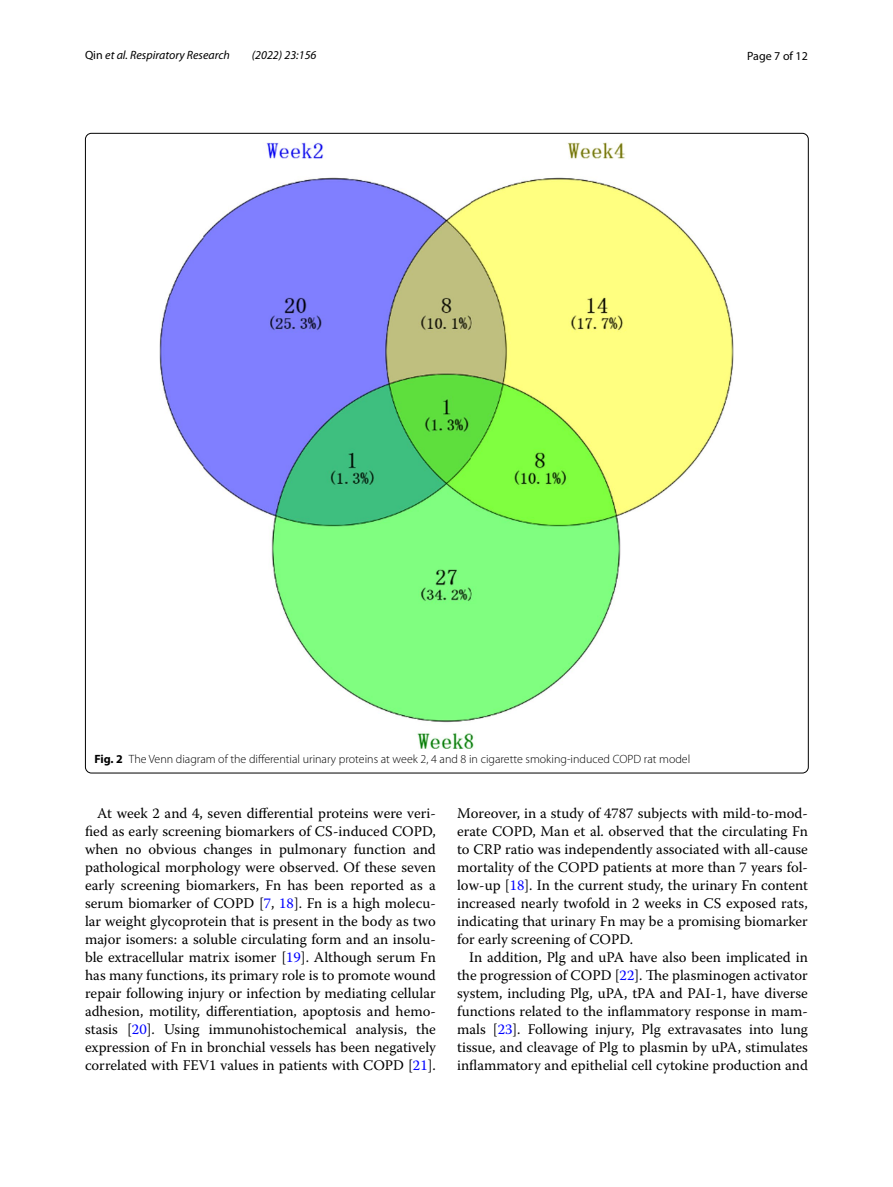
<style>
.page{position:relative;width:893px;height:1187px;background:#fff}
.page>*{position:absolute;margin:0;border:0;box-sizing:border-box;transform-origin:0 0}
.t1{font:14.7px/18px "Warnock Pro";color:#000;text-align:justify}
.t2{font:300 12px "Myriad Pro";color:#000}
.t3{font:italic 12px "Myriad Pro";color:#000}
.t4{font:12px "Myriad Pro";color:#000}
.s1{font-style:normal}
.s2{font-weight:700}
.s3{color:#00f}
</style>
<div class="page">
<img style="left:160px;top:142px;width:574px;height:606px">
<p class="t3" style="left:85px;top:48px;width:146px"><span class="s1">Qin</span> et al. Respiratory Research</p>
<p class="t3" style="left:252px;top:48px;width:66px">(2022) 23:156</p>
<p class="t4" style="left:747px;top:48px;width:62px">Page 7 of 12</p>
<p class="t2" style="left:94px;top:752px;width:597px"><span class="s2">Fig. 2</span> The Venn diagram of the differential urinary proteins at week 2, 4 and 8 in cigarette smoking-induced COPD rat model</p>
<p class="t1" style="left:85px;top:804px;width:352px;text-indent:12px">At week 2 and 4, seven differential proteins were veri&shy;fied as early screening biomarkers of CS-induced COPD, when no obvious changes in pulmonary function and pathological morphology were observed. Of these seven early screening biomarkers, Fn has been reported as a serum biomarker of COPD [<span class="s3">7</span>, <span class="s3">18</span>]. Fn is a high molecu&shy;lar weight glycoprotein that is present in the body as two major isomers: a soluble circulating form and an insolu&shy;ble extracellular matrix isomer [<span class="s3">19</span>]. Although serum Fn has many functions, its primary role is to promote wound repair following injury or infection by mediating cellular adhesion, motility, differentiation, apoptosis and hemo&shy;stasis [<span class="s3">20</span>]. Using immunohistochemical analysis, the expression of Fn in bronchial vessels has been negatively correlated with FEV1 values in patients with COPD [<span class="s3">21</span>].</p>
<p class="t1" style="left:457px;top:804px;width:352px">Moreover, in a study of 4787 subjects with mild-to-mod&shy;erate COPD, Man et al. observed that the circulating Fn to CRP ratio was independently associated with all-cause mortality of the COPD patients at more than 7 years fol&shy;low-up [<span class="s3">18</span>]. In the current study, the urinary Fn content increased nearly twofold in 2 weeks in CS exposed rats, indicating that urinary Fn may be a promising biomarker for early screening of COPD.</p>
<p class="t1" style="left:457px;top:948px;width:352px;text-indent:12px">In addition, Plg and uPA have also been implicated in the progression of COPD [<span class="s3">22</span>]. The plasminogen activator system, including Plg, uPA, tPA and PAI-1, have diverse functions related to the inflammatory response in mam&shy;mals [<span class="s3">23</span>]. Following injury, Plg extravasates into lung tissue, and cleavage of Plg to plasmin by uPA, stimulates inflammatory and epithelial cell cytokine production and</p>
</div>
